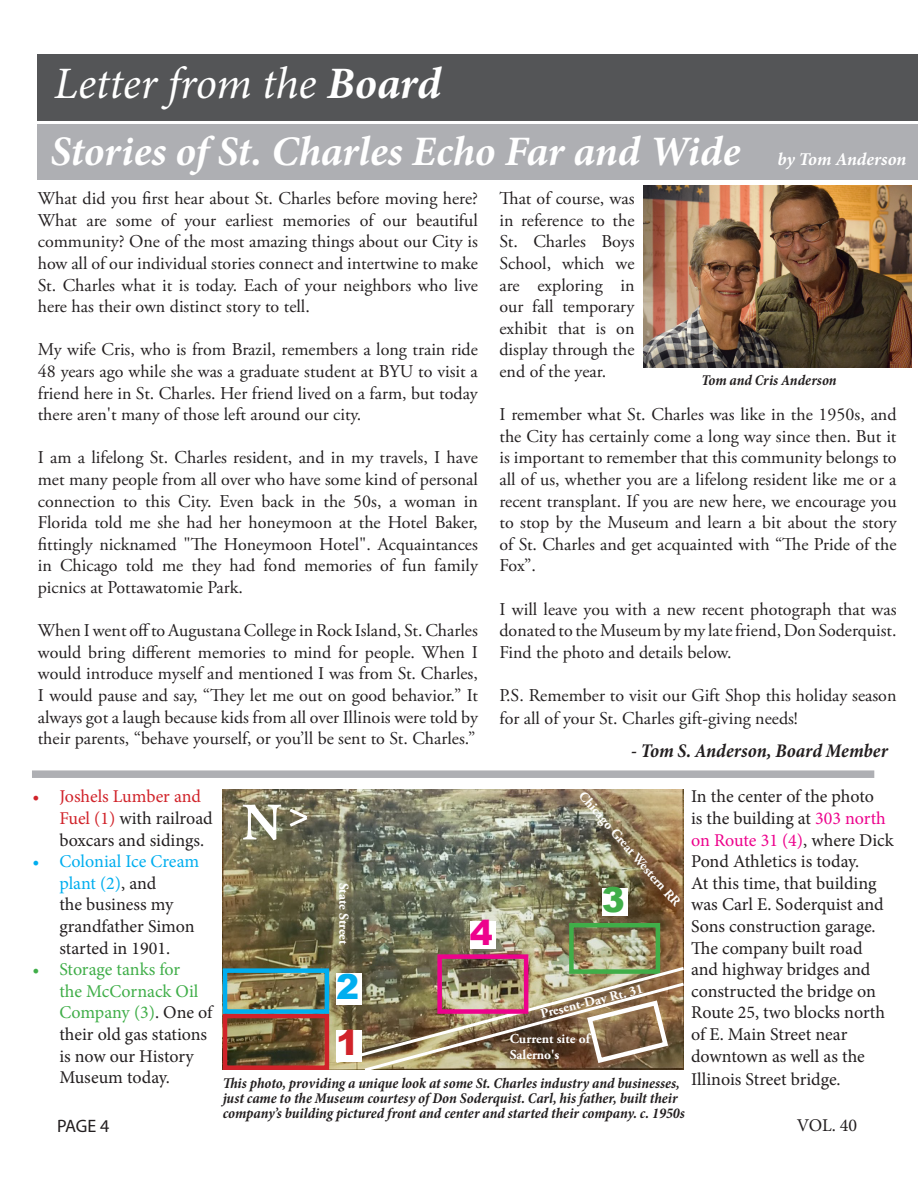
<style>
.page{position:relative;width:918px;height:1188px;background:#fff}
.page>*{position:absolute;margin:0;border:0;box-sizing:border-box;transform-origin:0 0}
.t1{font:700 52.5px "Adobe Garamond Pro";color:#fff}
.t2{font:italic 45px "Minion Pro";letter-spacing:-.005em;color:#fff}
.t3{font:italic 700 42px "Minion Pro";letter-spacing:-.005em;color:#fff}
.t4{font:900 34.5px "Arial";color:#d1232a}
.t5{font:900 34.5px "Arial";color:#00aeef}
.t6{font:900 34.5px "Arial";color:#40ae49}
.t7{font:900 34.5px "Arial";color:#ed028c}
.t8{font:italic 700 condensed 19.5px "Minion Pro";color:#231f20}
.t9{font:18px/21.6px "Adobe Garamond Pro";color:#231f20;text-align:justify}
.t10{font:18px/21.6px "Minion Pro";letter-spacing:-.005em;color:#231f20}
.t11{font:italic 700 18px "Minion Pro";letter-spacing:-.005em;color:#fff}
.t12{font:18px "Myriad Pro";color:#231f20}
.t13{font:italic 700 condensed 15px/15px "Minion Pro";letter-spacing:-.005em;color:#231f20}
.t14{font:700 13.5px "Adobe Garamond Pro";color:#fff}
.s1{font-weight:700}
.s2{color:#d1232a}
.s3{color:#00aeef}
.s4{color:#40ae49}
.s5{color:#ed028c}
</style>
<div class="page">
<div style="left:38px;top:54px;width:880px;height:67px;background:#545557"></div>
<div style="left:38px;top:124px;width:880px;height:55px;background:#aeafb3"></div>
<img style="left:644px;top:186px;width:267px;height:181px">
<img style="left:223px;top:789px;width:461px;height:281px">
<div style="left:223px;top:1014px;width:106px;height:56px;border:4px solid #d1232a"></div>
<div style="left:223px;top:968px;width:106px;height:46px;border:4px solid #00aeef"></div>
<div style="left:569px;top:923px;width:91px;height:51px;border:4px solid #40ae49"></div>
<div style="left:32px;top:770px;width:842px;height:8px;background:#aeafb3"></div>
<div style="left:602px;top:888px;width:26px;height:28px;background:#fff"></div>
<div style="left:470px;top:921px;width:26px;height:27px;background:#fff"></div>
<div style="left:437px;top:954px;width:91px;height:60px;border:4px solid #ed028c"></div>
<img style="left:333px;top:965px;width:351px;height:105px">
<svg style="left:286px;top:806px;width:25px;height:23px"></svg>
<p class="t2" style="left:54px;top:53px;width:389px">Letter from the <span class="s1">Board</span></p>
<p class="t3" style="left:50px;top:121px;width:691px">Stories of St. Charles Echo Far and Wide</p>
<p class="t11" style="left:778px;top:146px;width:130px">by Tom Anderson</p>
<p class="t9" style="left:38px;top:188px;width:442px">What did you first hear about St. Charles before moving here?<br>What are some of your earliest memories of our beautiful community? One of the most amazing things about our City is how all of our individual stories connect and intertwine to make St. Charles what it is today. Each of your neighbors who live here has their own distinct story to tell.</p>
<p class="t9" style="left:38px;top:340px;width:442px">My wife Cris, who is from Brazil, remembers a long train ride 48 years ago while she was a graduate student at BYU to visit a friend here in St. Charles. Her friend lived on a farm, but today there aren't many of those left around our city.</p>
<p class="t9" style="left:38px;top:448px;width:442px">I am a lifelong St. Charles resident, and in my travels, I have met many people from all over who have some kind of personal connection to this City. Even back in the 50s, a woman in Florida told me she had her honeymoon at the Hotel Baker, fittingly nicknamed "The Honeymoon Hotel". Acquaintances in Chicago told me they had fond memories of fun family picnics at Pottawatomie Park.</p>
<p class="t9" style="left:38px;top:620px;width:442px">When I went off to Augustana College in Rock Island, St. Charles would bring different memories to mind for people. When I would introduce myself and mentioned I was from St. Charles, I would pause and say, “They let me out on good behavior.” It always got a laugh because kids from all over Illinois were told by their parents, “behave yourself, or you’ll be sent to St. Charles.”</p>
<p class="t9" style="left:500px;top:188px;width:137px">That of course, was in reference to the St. Charles Boys School, which we are exploring in our fall temporary exhibit that is on display through the end of the year.</p>
<p class="t9" style="left:500px;top:404px;width:399px">I remember what St. Charles was like in the 1950s, and the City has certainly come a long way since then. But it is important to remember that this community belongs to all of us, whether you are a lifelong resident like me or a recent transplant. If you are new here, we encourage you to stop by the Museum and learn a bit about the story of St. Charles and get acquainted with “The Pride of the Fox”.</p>
<p class="t9" style="left:500px;top:599px;width:399px">I will leave you with a new recent photograph that was donated to the Museum by my late friend, Don Soderquist.<br>Find the photo and details below.</p>
<p class="t9" style="left:500px;top:684px;width:399px;line-height:23.4px">P.S. Remember to visit our Gift Shop this holiday season for all of your St. Charles gift-giving needs!</p>
<p class="t13" style="left:701px;top:372px;width:137px">Tom and Cris Anderson</p>
<p class="t8" style="left:631px;top:737px;width:258px">- Tom S. Anderson, Board Member</p>
<p class="t10" style="left:59px;top:786px;width:155px;text-indent:-27px"><span class="s2">• Joshels Lumber and<br>Fuel (1)</span> with railroad boxcars and sidings.</p>
<p class="t10" style="left:59px;top:851px;width:141px;text-indent:-27px"><span class="s3">• Colonial Ice Cream plant (2)</span>, and<br>the business my grandfather Simon started in 1901.</p>
<p class="t10" style="left:59px;top:959px;width:155px;text-indent:-27px"><span class="s4">• Storage tanks for<br>the McCornack Oil<br>Company (3)</span>. One of their old gas stations is now our History<br>Museum today.</p>
<p class="t10" style="left:691px;top:786px;width:204px">In the center of the photo<br>is the building at <span class="s5">303 north on Route 31 (4)</span>, where Dick<br>Pond Athletics is today.</p>
<p class="t10" style="left:691px;top:872px;width:195px">At this time, that building was Carl E. Soderquist and<br>Sons construction garage.<br>The company built road and highway bridges and constructed the bridge on<br>Route 25, two blocks north of E. Main Street near downtown as well as the</p>
<p class="t10" style="left:691px;top:1068px;width:151px">Illinois Street bridge.</p>
<p class="t14" style="left:587px;top:788px;width:149px;rotate:49deg">Chicago Great Western RR</p>
<p class="t1" style="left:242px;top:792px;width:41px">N</p>
<p class="t14" style="left:352px;top:883px;width:63px;rotate:90deg">State Street</p>
<p class="t6" style="left:602px;top:875px;width:25px">3</p>
<p class="t7" style="left:470px;top:908px;width:25px">4</p>
<p class="t5" style="left:336px;top:961px;width:25px">2</p>
<p class="t14" style="left:539px;top:1006px;width:107px;rotate:-14deg">Present-Day Rt. 31</p>
<p class="t14" style="left:510px;top:1031px;width:81px">Current site of</p>
<p class="t14" style="left:510px;top:1047px;width:51px">Salerno's</p>
<p class="t4" style="left:336px;top:1018px;width:25px">1</p>
<p class="t13" style="left:223px;top:1075px;width:464px">This photo, providing a unique look at some St. Charles industry and businesses, just came to the Museum courtesy of Don Soderquist. Carl, his father, built their company’s building pictured front and center and started their company. c. 1950s</p>
<p class="t12" style="left:57px;top:1114px;width:54px">PAGE 4</p>
<p class="t10" style="left:797px;top:1115px;width:62px">VOL. 40</p>
</div>
